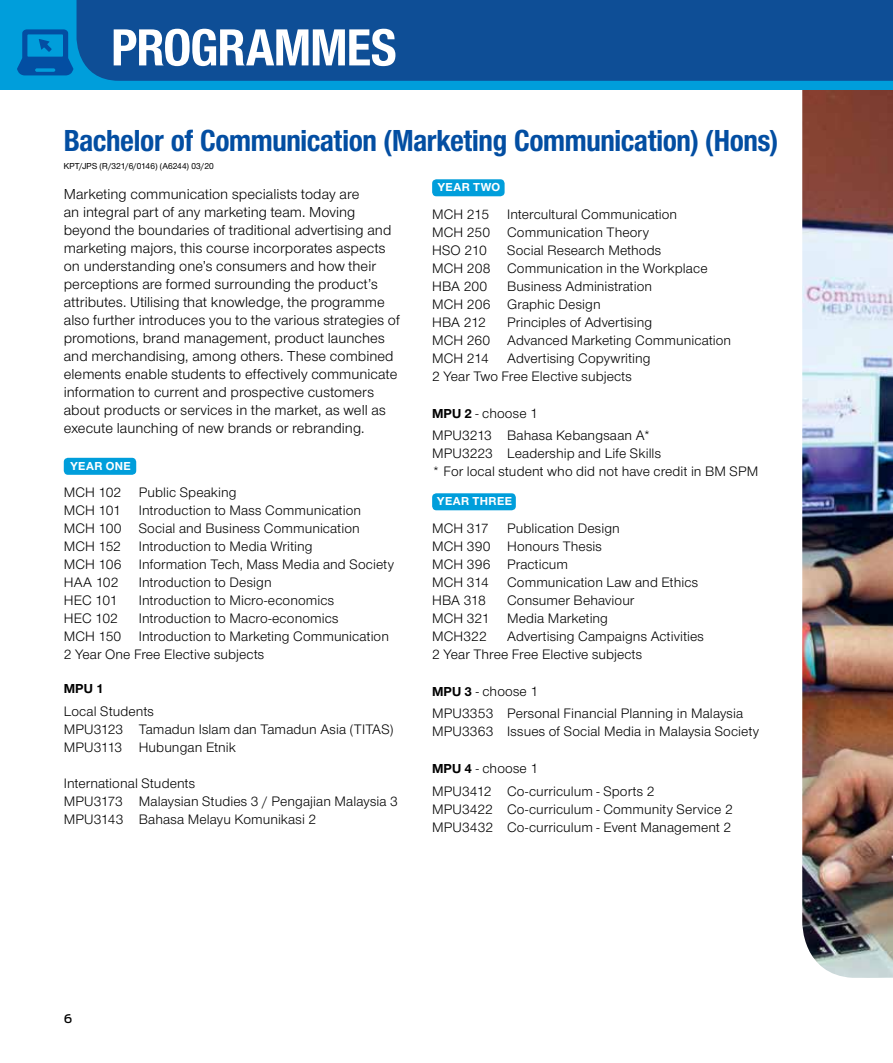
<style>
.page{position:relative;width:893px;height:1063px;background:#fff}
.page>*{position:absolute;margin:0;border:0;box-sizing:border-box;transform-origin:0 0}
.t1{font:54px "Nimbus Sans Novus TOT Bol Con";letter-spacing:-.015em;color:#fff}
.t2{font:31.5px "Nimbus Sans Novus TOT Bol Con";letter-spacing:-.01em;color:#034ea2}
.t3{font:15px/18px "Nimbus Sans Novus TOT";letter-spacing:.005em;color:#000}
.t4{font:14.25px/18px "Nimbus Sans Novus TOT";letter-spacing:.005em;color:#000}
.t5{font:700 13.5px "Nimbus Sans Novus TOT";color:#000}
.t6{font:700 12px "Nimbus Sans Novus TOT";letter-spacing:.035em;color:#fff}
.t7{font:500 12px "Antenna";color:#000}
.t8{font:500 9px "Nimbus Sans Novus DOT";letter-spacing:.02em;color:#000}
.s1{font-weight:700;font-size:13.5px}
</style>
<div class="page">
<img style="left:802px;top:89px;width:91px;height:889px">
<div style="left:0;top:0;width:893px;height:89px;background:#009edb"></div>
<div style="left:77px;top:0;width:816px;height:81px;background:#0e4e96"></div>
<svg style="left:17px;top:29px;width:56px;height:46px"></svg>
<div style="left:64px;top:458px;width:72px;height:17px;background:#009edb;border-radius:4px"></div>
<div style="left:432px;top:179px;width:73px;height:17px;background:#009edb;border-radius:4px"></div>
<div style="left:432px;top:493px;width:84px;height:17px;background:#009edb;border-radius:4px"></div>
<h1 class="t1" style="left:111px;top:16px;width:287px">PROGRAMMES</h1>
<h2 class="t2" style="left:64px;top:122px;width:716px">Bachelor of Communication (Marketing Communication) (Hons)</h2>
<p class="t8" style="left:64px;top:160px;width:151px">KPT/JPS (R/321/6/0146) (A6244) 03/20</p>
<p class="t3" style="left:64px;top:185px;width:338px">Marketing communication specialists today are<br>an integral part of any marketing team. Moving beyond the boundaries of traditional advertising and marketing majors, this course incorporates aspects on understanding one’s consumers and how their perceptions are formed surrounding the product’s attributes. Utilising that knowledge, the programme also further introduces you to the various strategies of promotions, brand management, product launches and merchandising, among others. These combined elements enable students to effectively communicate information to current and prospective customers about products or services in the market, as well as execute launching of new brands or rebranding.</p>
<p class="t6" style="left:70px;top:459px;width:62px">YEAR ONE</p>
<p class="t4" style="left:64px;top:483px;width:174px">MCH 102 Public Speaking<br>MCH 101</p>
<p class="t6" style="left:438px;top:180px;width:64px">YEAR TWO</p>
<p class="t4" style="left:432px;top:205px;width:59px">MCH 215</p>
<p class="t4" style="left:432px;top:205px;width:246px;text-indent:75px">Intercultural Communication<br>MCH 250 Communication Theory<br>HSO 210</p>
<p class="t4" style="left:432px;top:241px;width:277px;text-indent:75px">Social Research Methods<br>MCH 208 Communication in the Workplace<br>HBA 200</p>
<p class="t4" style="left:432px;top:277px;width:221px;text-indent:75px">Business Administration<br>MCH 206 Graphic Design<br>HBA 212</p>
<p class="t4" style="left:432px;top:313px;width:300px;text-indent:75px">Principles of Advertising<br>MCH 260 Advanced Marketing Communication<br>MCH 214</p>
<p class="t4" style="left:432px;top:349px;width:220px;text-indent:75px">Advertising Copywriting<br>2 Year Two Free Elective subjects</p>
<p class="t4" style="left:432px;top:402px;width:220px;line-height:22.2px"><span class="s1">MPU 2</span> - choose 1<br>MPU3213 Bahasa Kebangsaan A*</p>
<p class="t4" style="left:432px;top:444px;width:328px">MPU3223 Leadership and Life Skills<br>* For local student who did not have credit in BM SPM</p>
<p class="t6" style="left:437px;top:494px;width:76px">YEAR THREE</p>
<p class="t4" style="left:432px;top:519px;width:58px">MCH 317</p>
<p class="t4" style="left:64px;top:501px;width:332px;text-indent:75px">Introduction to Mass Communication MCH 100 Social and Business Communication MCH 152 Introduction to Media Writing<br>MCH 106 Information Tech, Mass Media and Society HAA 102</p>
<p class="t4" style="left:432px;top:519px;width:189px;text-indent:75px">Publication Design<br>MCH 390 Honours Thesis<br>MCH 396 Practicum<br>MCH 314</p>
<p class="t4" style="left:507px;top:573px;width:192px">Communication Law and Ethics</p>
<p class="t4" style="left:139px;top:573px;width:134px">Introduction to Design</p>
<p class="t4" style="left:64px;top:591px;width:55px">HEC 101</p>
<p class="t4" style="left:139px;top:591px;width:197px">Introduction to Micro-economics</p>
<p class="t4" style="left:64px;top:609px;width:56px">HEC 102</p>
<p class="t4" style="left:64px;top:609px;width:327px;text-indent:75px">Introduction to Macro-economics<br>MCH 150 Introduction to Marketing Communication<br>2 Year One Free Elective subjects</p>
<p class="t5" style="left:64px;top:681px;width:42px">MPU 1</p>
<p class="t4" style="left:64px;top:702px;width:331px">Local Students<br>MPU3123 Tamadun Islam dan Tamadun Asia (TITAS)<br>MPU3113 Hubungan Etnik</p>
<p class="t4" style="left:64px;top:774px;width:336px">International Students<br>MPU3173 Malaysian Studies 3 / Pengajian Malaysia 3<br>MPU3143 Bahasa Melayu Komunikasi 2</p>
<p class="t4" style="left:432px;top:591px;width:204px;text-indent:75px">Consumer Behaviour<br>MCH 321 Media Marketing<br>MCH322</p>
<p class="t4" style="left:432px;top:591px;width:55px">HBA 318</p>
<p class="t4" style="left:432px;top:627px;width:273px;text-indent:75px">Advertising Campaigns Activities<br>2 Year Three Free Elective subjects</p>
<p class="t4" style="left:432px;top:680px;width:313px;line-height:22.2px"><span class="s1">MPU 3</span> - choose 1<br>MPU3353 Personal Financial Planning in Malaysia</p>
<p class="t4" style="left:432px;top:722px;width:329px">MPU3363 Issues of Social Media in Malaysia Society</p>
<p class="t4" style="left:432px;top:758px;width:224px;line-height:22.2px"><span class="s1">MPU 4</span> - choose 1<br>MPU3412 Co-curriculum - Sports 2</p>
<p class="t4" style="left:432px;top:800px;width:302px">MPU3422 Co-curriculum - Community Service 2<br>MPU3432 Co-curriculum - Event Management 2</p>
<p class="t7" style="left:64px;top:1012px;width:10px">6</p>
</div>
